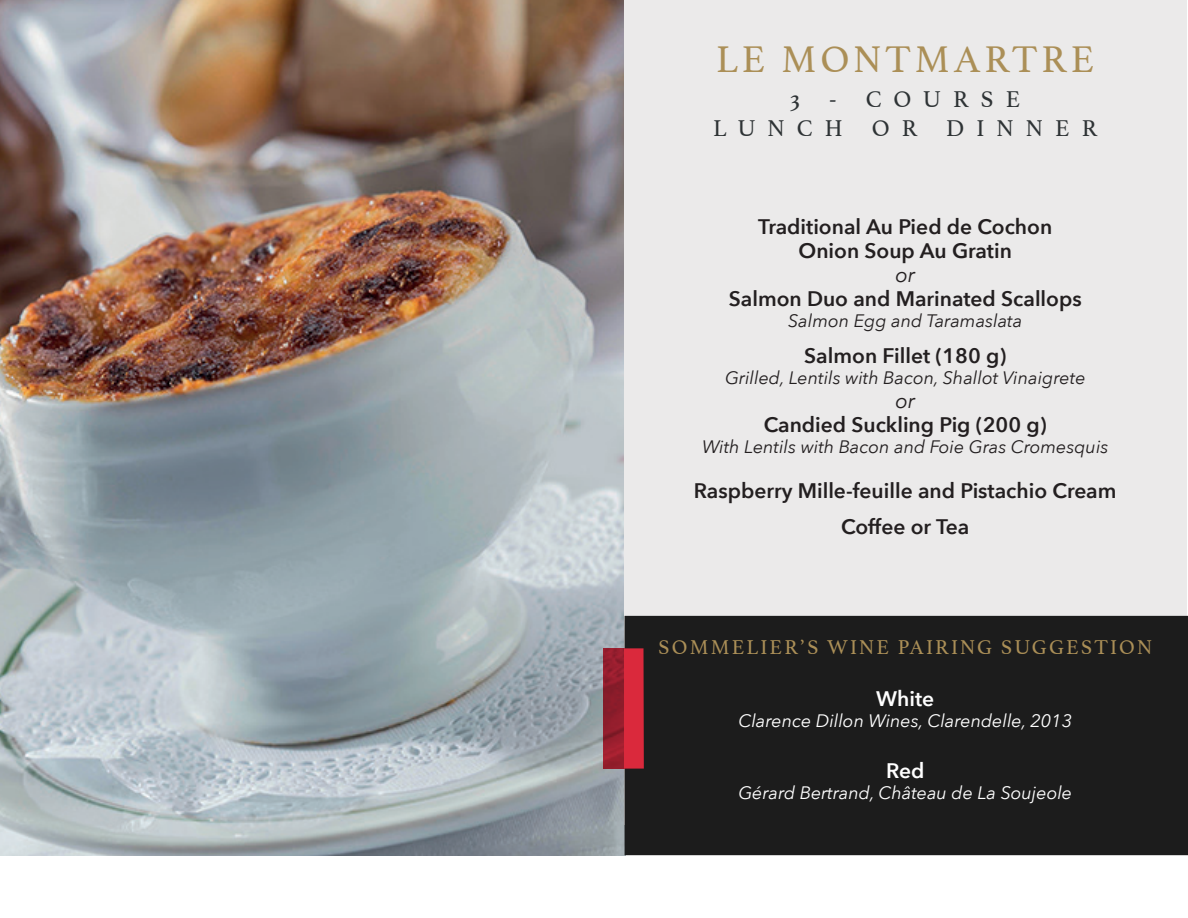
<style>
.page{position:relative;width:1188px;height:918px;background:#fff}
.page>*{position:absolute;margin:0;border:0;box-sizing:border-box;transform-origin:0 0}
.t1{font:39px "Athelas";letter-spacing:.1em;color:#ab8f57}
.t2{font:24px/28.8px "Athelas";letter-spacing:.5em;color:#2e3335;text-align:center}
.t3{font:600 21px/24px "Avenir Next";color:#231f20;text-align:center}
.t4{font:21px "Athelas";letter-spacing:.1em;color:#ab8f57}
.t5{font:600 21px "Avenir Next";color:#fff}
.t6{font:italic 21px "Avenir Next";color:#231f20}
.t7{font:italic 18px "Avenir Next";color:#231f20}
.t8{font:italic 18px "Avenir Next";color:#fff}
</style>
<div class="page">
<img style="left:0;top:0;width:625px;height:855px">
<div style="left:624px;top:1px;width:563px;height:824px;background:#ebeaea"></div>
<svg style="left:603px;top:648px;width:22px;height:121px;background:#961d2d"></svg>
<div style="left:625px;top:616px;width:563px;height:239px;background:#1c1c1c"></div>
<h1 class="t1" style="left:716px;top:28px;width:379px">LE MONTMARTRE</h1>
<p class="t2" style="left:713px;top:84px;width:386px">3 - COURSE<br>LUNCH OR DINNER</p>
<p class="t3" style="left:758px;top:214px;width:295px">Traditional Au Pied de Cochon<br>Onion Soup Au Gratin</p>
<p class="t6" style="left:895px;top:257px;width:21px">or</p>
<p class="t3" style="left:729px;top:286px;width:354px">Salmon Duo and Marinated Scallops</p>
<p class="t7" style="left:788px;top:305px;width:236px">Salmon Egg and Taramaslata</p>
<p class="t3" style="left:804px;top:343px;width:203px">Salmon Fillet (180 g)</p>
<p class="t7" style="left:725px;top:362px;width:362px">Grilled, Lentils with Bacon, Shallot Vinaigrete</p>
<p class="t6" style="left:895px;top:383px;width:21px">or</p>
<p class="t3" style="left:764px;top:412px;width:284px">Candied Suckling Pig (200 g)</p>
<p class="t7" style="left:702px;top:431px;width:408px">With Lentils with Bacon and Foie Gras Cromesquis</p>
<p class="t3" style="left:694px;top:472px;width:424px;line-height:36px">Raspberry Mille-feuille and Pistachio Cream<br>Coffee or Tea</p>
<p class="t4" style="left:658px;top:630px;width:495px">SOMMELIER’S WINE PAIRING SUGGESTION</p>
<p class="t5" style="left:876px;top:681px;width:60px">White</p>
<p class="t8" style="left:738px;top:705px;width:335px">Clarence Dillon Wines, Clarendelle, 2013</p>
<p class="t5" style="left:886px;top:753px;width:40px">Red</p>
<p class="t8" style="left:738px;top:777px;width:335px">Gérard Bertrand, Château de La Soujeole</p>
</div>
